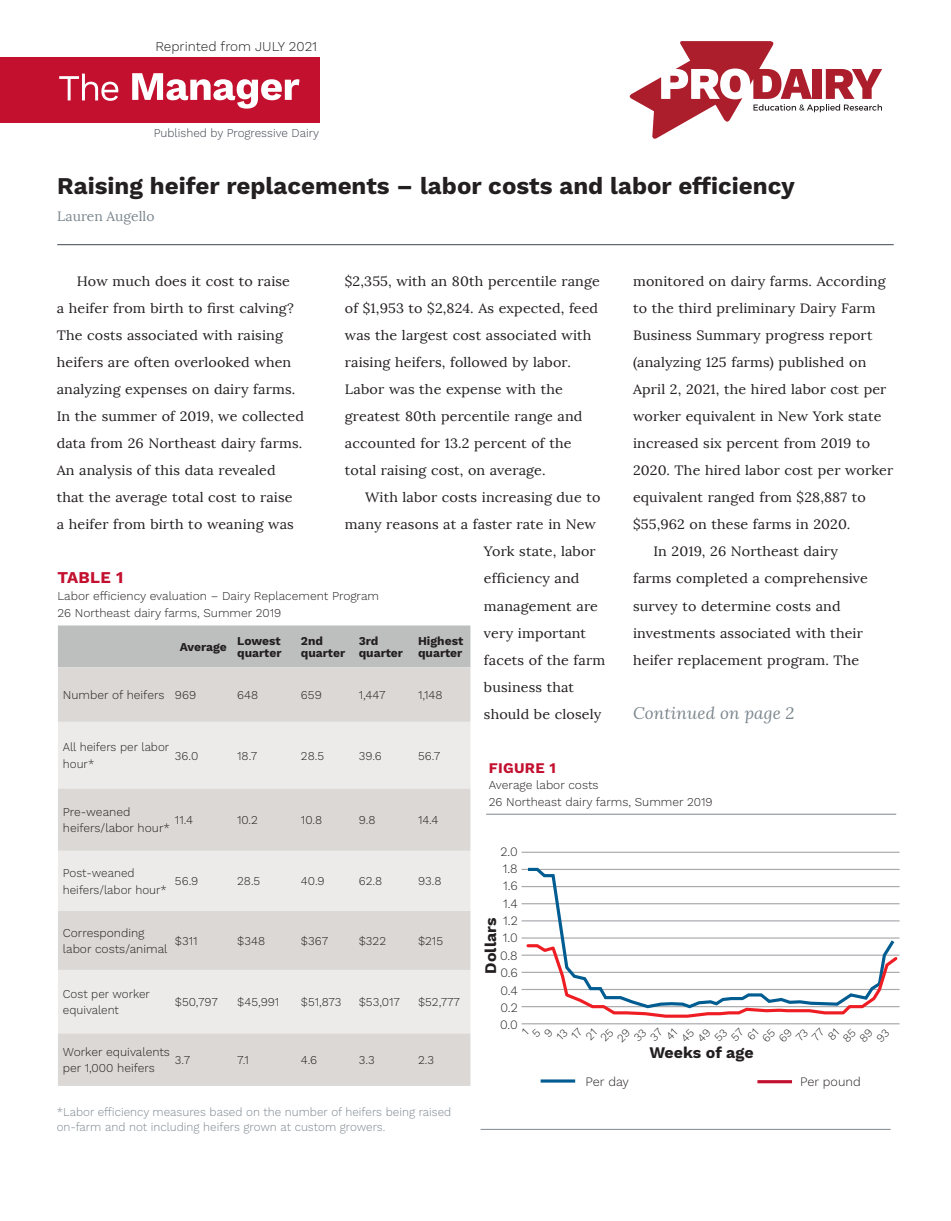
<style>
.page{position:relative;width:951px;height:1221px;background:#fff}
.page>*{position:absolute;margin:0;border:0;box-sizing:border-box;transform-origin:0 0}
.t1{font:700 24px "Work Sans";color:#231f20}
.t2{font:italic 16.5px "Lora";letter-spacing:.01em;color:#7c878e}
.t3{font:700 16.5px "Work Sans";letter-spacing:.02em;color:#c3102f}
.t4{font:700 15.9px "Work Sans";color:#231f20}
.t5{font:700 14.7px "Work Sans";letter-spacing:.02em;color:#c3102f}
.t6{font:13.5px/27px "Lora";letter-spacing:.01em;color:#231f20;scale:1.06 1}
.t7{font:300 13.5px "Work Sans";color:#231f20}
.t8{font:13.5px "Lora";color:#7c878e}
.t9{font:300 12.6px/17.4px "Work Sans";color:#231f20;text-align:justify}
.t10{font:300 12px/16.5px "Work Sans";color:#231f20}
.t11{font:300 12px/15px "Work Sans";color:#7c878e}
.t12{font:700 12px/12px "Work Sans";color:#231f20}
.t13{font:300 12px "Work Sans";color:#3e444f}
.t14{font:300 11.4px/10.5px "Work Sans";color:#231f20}
</style>
<div class="page">
<hr style="left:57px;top:244px;width:836px;height:1px;background:#3e444f">
<div style="left:0;top:57px;width:319px;height:65px;background:#c3102f"></div>
<svg style="left:132px;top:73px;width:167px;height:36px"></svg>
<svg style="left:59px;top:74px;width:59px;height:27px"></svg>
<div style="left:58px;top:625px;width:412px;height:42px;background:#bdbebe"></div>
<div style="left:58px;top:667px;width:412px;height:418px;background:#dcd8d5"></div>
<svg style="left:58px;top:722px;width:412px;height:311px;background:#e5e3e1"></svg>
<img style="left:629px;top:41px;width:253px;height:91px">
<img style="left:480px;top:813px;width:420px;height:317px">
<svg style="left:521px;top:1028px;width:47px;height:12px"></svg>
<svg style="left:600px;top:1028px;width:289px;height:14px"></svg>
<p class="t7" style="left:155px;top:38px;width:163px">Reprinted from JULY 2021</p>
<p class="t13" style="left:154px;top:126px;width:167px">Published by Progressive Dairy</p>
<h1 class="t1" style="left:57px;top:172px;width:739px">Raising heifer replacements – labor costs and labor efficiency</h1>
<p class="t8" style="left:57px;top:209px;width:99px">Lauren Augello</p>
<p class="t6" style="left:57px;top:268px;width:235px;text-indent:20px">How much does it cost to raise<br>a heifer from birth to first calving?<br>The costs associated with raising heifers are often overlooked when analyzing expenses on dairy farms.<br>In the summer of 2019, we collected data from 26 Northeast dairy farms.<br>An analysis of this data revealed that the average total cost to raise<br>a heifer from birth to weaning was</p>
<p class="t6" style="left:345px;top:268px;width:242px">$2,355, with an 80th percentile range of $1,953 to $2,824. As expected, feed was the largest cost associated with raising heifers, followed by labor.<br>Labor was the expense with the greatest 80th percentile range and accounted for 13.2 percent of the total raising cost, on average.</p>
<p class="t6" style="left:365px;top:484px;width:223px">With labor costs increasing due to</p>
<p class="t6" style="left:345px;top:511px;width:238px">many reasons at a faster rate in New</p>
<p class="t6" style="left:484px;top:538px;width:107px">York state, labor</p>
<p class="t6" style="left:484px;top:565px;width:92px">efficiency and</p>
<p class="t6" style="left:484px;top:592px;width:109px">management are</p>
<p class="t6" style="left:484px;top:619px;width:98px">very important</p>
<p class="t6" style="left:484px;top:646px;width:116px">facets of the farm</p>
<p class="t6" style="left:484px;top:673px;width:87px">business that</p>
<p class="t6" style="left:484px;top:700px;width:112px">should be closely</p>
<h2 class="t3" style="left:57px;top:568px;width:68px">TABLE 1</h2>
<h2 class="t10" style="left:57px;top:588px;width:323px">Labor efficiency evaluation – Dairy Replacement Program<br>26 Northeast dairy farms, Summer 2019</h2>
<p class="t12" style="left:180px;top:641px;width:49px">Average</p>
<p class="t12" style="left:237px;top:635px;width:46px">Lowest quarter</p>
<p class="t12" style="left:301px;top:635px;width:46px">2nd quarter</p>
<p class="t12" style="left:359px;top:635px;width:46px">3rd quarter</p>
<p class="t12" style="left:418px;top:635px;width:47px">Highest quarter</p>
<p class="t10" style="left:63px;top:687px;width:103px">Number of heifers</p>
<p class="t10" style="left:175px;top:687px;width:23px">969</p>
<p class="t10" style="left:237px;top:687px;width:23px">648</p>
<p class="t10" style="left:301px;top:687px;width:22px">659</p>
<p class="t10" style="left:359px;top:687px;width:28px">1,447</p>
<p class="t10" style="left:418px;top:687px;width:26px">1,148</p>
<p class="t6" style="left:633px;top:268px;width:247px">monitored on dairy farms. According to the third preliminary Dairy Farm Business Summary progress report (analyzing 125 farms) published on April 2, 2021, the hired labor cost per worker equivalent in New York state increased six percent from 2019 to 2020. The hired labor cost per worker equivalent ranged from $28,887 to $55,962 on these farms in 2020.</p>
<p class="t6" style="left:633px;top:538px;width:223px;text-indent:20px">In 2019, 26 Northeast dairy farms completed a comprehensive survey to determine costs and investments associated with their heifer replacement program. The</p>
<p class="t2" style="left:633px;top:701px;width:163px">Continued on page 2</p>
<p class="t10" style="left:63px;top:739px;width:108px">All heifers per labor hour*</p>
<p class="t10" style="left:175px;top:747px;width:25px">36.0</p>
<p class="t10" style="left:237px;top:747px;width:21px">18.7</p>
<p class="t10" style="left:301px;top:747px;width:25px">28.5</p>
<p class="t10" style="left:359px;top:747px;width:25px">39.6</p>
<p class="t10" style="left:418px;top:747px;width:24px">56.7</p>
<p class="t10" style="left:63px;top:804px;width:109px">Pre-weaned heifers/labor hour*</p>
<p class="t10" style="left:175px;top:812px;width:20px">11.4</p>
<p class="t10" style="left:237px;top:812px;width:22px">10.2</p>
<p class="t10" style="left:301px;top:812px;width:23px">10.8</p>
<p class="t10" style="left:359px;top:812px;width:18px">9.8</p>
<p class="t10" style="left:418px;top:812px;width:22px">14.4</p>
<p class="t10" style="left:63px;top:865px;width:105px">Post-weaned heifers/labor hour*</p>
<p class="t10" style="left:175px;top:873px;width:25px">56.9</p>
<p class="t10" style="left:237px;top:873px;width:25px">28.5</p>
<p class="t10" style="left:301px;top:873px;width:25px">40.9</p>
<p class="t10" style="left:359px;top:873px;width:25px">62.8</p>
<p class="t10" style="left:418px;top:873px;width:25px">93.8</p>
<p class="t10" style="left:63px;top:924px;width:106px">Corresponding labor costs/animal</p>
<p class="t10" style="left:175px;top:933px;width:24px">$311</p>
<p class="t10" style="left:237px;top:933px;width:29px">$348</p>
<p class="t10" style="left:301px;top:933px;width:29px">$367</p>
<p class="t10" style="left:359px;top:933px;width:29px">$322</p>
<p class="t10" style="left:418px;top:933px;width:27px">$215</p>
<p class="t10" style="left:63px;top:986px;width:89px">Cost per worker equivalent</p>
<p class="t10" style="left:175px;top:994px;width:44px">$50,797</p>
<p class="t10" style="left:237px;top:994px;width:44px">$45,991</p>
<p class="t10" style="left:301px;top:994px;width:42px">$51,873</p>
<p class="t10" style="left:359px;top:994px;width:43px">$53,017</p>
<p class="t10" style="left:418px;top:994px;width:43px">$52,777</p>
<p class="t10" style="left:63px;top:1044px;width:109px">Worker equivalents per 1,000 heifers</p>
<p class="t10" style="left:175px;top:1052px;width:17px">3.7</p>
<p class="t10" style="left:237px;top:1052px;width:13px">7.1</p>
<p class="t10" style="left:301px;top:1052px;width:18px">4.6</p>
<p class="t10" style="left:359px;top:1052px;width:17px">3.3</p>
<p class="t10" style="left:418px;top:1052px;width:18px">2.3</p>
<p class="t11" style="left:57px;top:1105px;width:396px">*Labor efficiency measures based on the number of heifers being raised on-farm and not including heifers grown at custom growers.</p>
<p class="t5" style="left:489px;top:759px;width:69px">FIGURE 1</p>
<p class="t10" style="left:489px;top:777px;width:225px">Average labor costs<br>26 Northeast dairy farms, Summer 2019</p>
<p class="t9" style="left:500px;top:843px;width:19px">2.0<br>1.8<br>1.6<br>1.4<br>1.2<br>1.0<br>0.8<br>0.6<br>0.4<br>0.2<br>0.0</p>
<p class="t4" style="left:481px;top:973px;width:57px;rotate:-90deg">Dollars</p>
<p class="t14" style="left:576px;top:1027px;width:12px;text-indent:-10px;rotate:-45deg">17<br>21</p>
<p class="t9" style="left:585px;top:1073px;width:45px">Per day</p>
<p class="t9" style="left:800px;top:1073px;width:62px">Per pound</p>
<p class="t4" style="left:649px;top:1043px;width:106px">Weeks of age</p>
</div>
